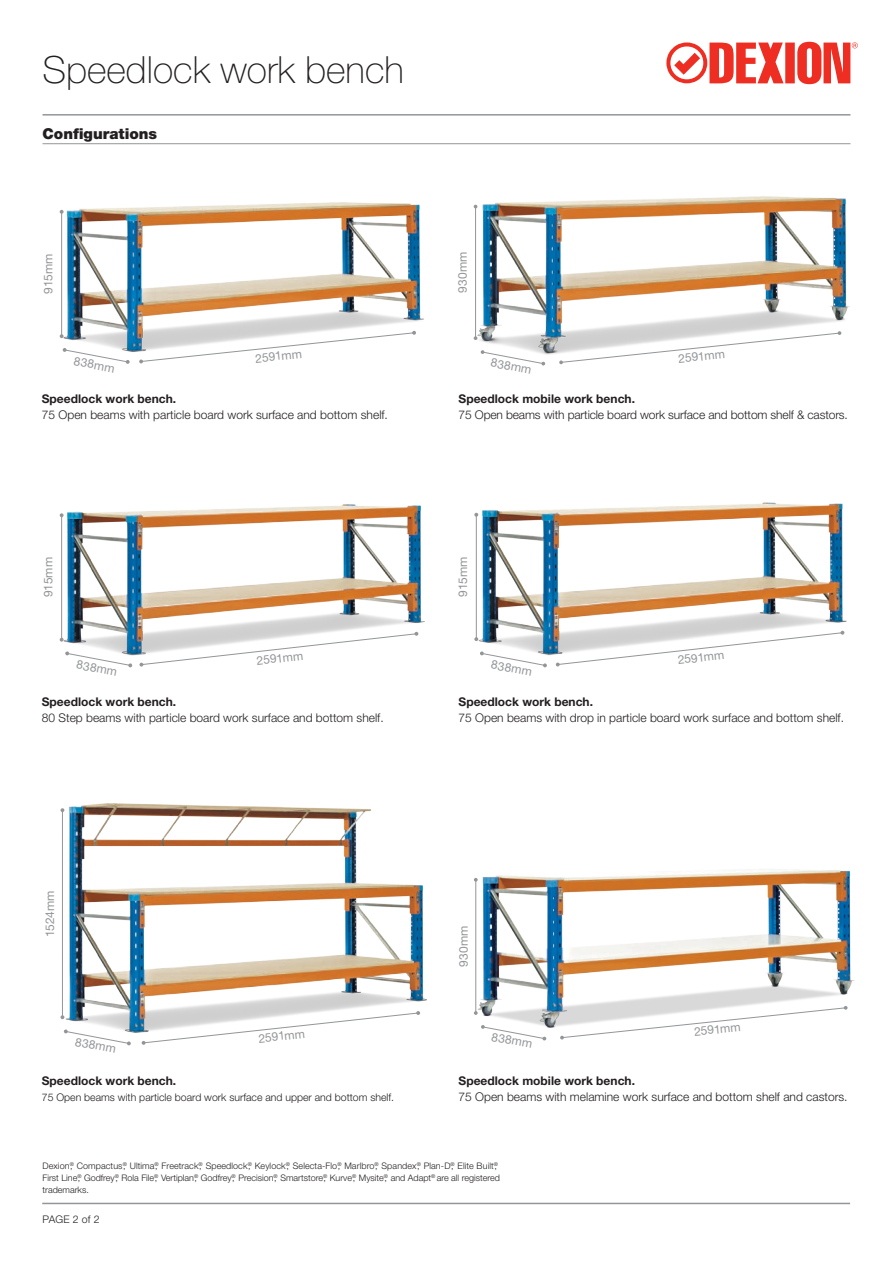
<style>
.page{position:relative;width:893px;height:1263px;background:#fff}
.page>*{position:absolute;margin:0;border:0;box-sizing:border-box;transform-origin:0 0}
.Spec_Sheet_Title{font:100 37.5px "Helvetica Neue";color:#231f20}
.Subhead_w_Underline{font:900 15px "Helvetica Neue";color:#231f20}
.body_copy{font:300 12px "Helvetica Neue";color:#231f20}
.Body_Copy_Bold{font:700 12px "Helvetica Neue";color:#231f20}
.body_copy-2{font:12px "Helvetica Neue";letter-spacing:.01em;color:#939598}
.PRODUCT_captions{font:300 10.5px "Helvetica Neue";color:#231f20}
.Disclaimer{font:300 9px/12px "Helvetica Neue";color:#231f20}
</style>
<div class="page">
<img style="left:59px;top:202px;width:365px;height:150px">
<img style="left:473px;top:196px;width:377px;height:169px">
<img style="left:60px;top:803px;width:367px;height:230px">
<img style="left:59px;top:504px;width:366px;height:152px">
<img style="left:475px;top:502px;width:372px;height:154px">
<img style="left:476px;top:869px;width:379px;height:171px">
<hr style="left:43px;top:114px;width:807px;height:2px;background:#939598">
<svg style="left:666px;top:42px;width:192px;height:42px"></svg>
<hr style="left:42px;top:1203px;width:808px;height:1px;background:#939598">
<hr style="left:43px;top:143px;width:807px;height:1px;background:#939598">
<hr style="left:61px;top:212px;width:1px;height:124px;background:#939598">
<svg style="left:60px;top:334px;width:4px;height:4px"></svg>
<svg style="left:60px;top:210px;width:4px;height:4px"></svg>
<hr style="left:61px;top:515px;width:1px;height:125px;background:#939598">
<svg style="left:60px;top:638px;width:4px;height:4px"></svg>
<svg style="left:60px;top:513px;width:4px;height:4px"></svg>
<hr style="left:62px;top:810px;width:1px;height:207px;background:#939598">
<hr style="left:476px;top:515px;width:1px;height:124px;background:#939598">
<svg style="left:474px;top:637px;width:4px;height:4px"></svg>
<svg style="left:474px;top:513px;width:4px;height:4px"></svg>
<hr style="left:475px;top:207px;width:1px;height:131px;background:#939598">
<hr style="left:475px;top:880px;width:1px;height:133px;background:#939598">
<svg style="left:474px;top:1011px;width:4px;height:4px"></svg>
<svg style="left:474px;top:878px;width:4px;height:4px"></svg>
<svg style="left:139px;top:331px;width:277px;height:32px"></svg>
<svg style="left:139px;top:632px;width:279px;height:35px"></svg>
<svg style="left:142px;top:1011px;width:278px;height:34px"></svg>
<svg style="left:556px;top:631px;width:288px;height:35px"></svg>
<svg style="left:559px;top:331px;width:282px;height:33px"></svg>
<svg style="left:560px;top:1006px;width:288px;height:33px"></svg>
<svg style="left:63px;top:348px;width:67px;height:16px"></svg>
<svg style="left:65px;top:651px;width:67px;height:16px"></svg>
<svg style="left:64px;top:1029px;width:67px;height:16px"></svg>
<svg style="left:480px;top:651px;width:67px;height:16px"></svg>
<svg style="left:481px;top:350px;width:64px;height:16px"></svg>
<svg style="left:481px;top:1025px;width:65px;height:16px"></svg>
<p class="Spec_Sheet_Title" style="left:43px;top:49px;width:363px">Speedlock work bench</p>
<p class="Subhead_w_Underline" style="left:43px;top:125px;width:116px">Configurations</p>
<p class="body_copy-2" style="left:41px;top:294px;width:42px;rotate:-90deg">915mm</p>
<p class="body_copy-2" style="left:455px;top:293px;width:43px;rotate:-90deg">930mm</p>
<p class="body_copy-2" style="left:75px;top:354px;width:43px;rotate:11deg">838mm</p>
<p class="body_copy-2" style="left:255px;top:351px;width:48px;rotate:-6deg">2591mm</p>
<p class="body_copy-2" style="left:492px;top:355px;width:43px;rotate:11deg">838mm</p>
<p class="body_copy-2" style="left:678px;top:351px;width:48px;rotate:-6deg">2591mm</p>
<p class="Body_Copy_Bold" style="left:42px;top:392px;width:136px">Speedlock work bench.</p>
<p class="body_copy" style="left:42px;top:407px;width:348px">75 Open beams with particle board work surface and bottom shelf.</p>
<p class="Body_Copy_Bold" style="left:459px;top:392px;width:178px">Speedlock mobile work bench.</p>
<p class="body_copy" style="left:459px;top:407px;width:391px">75 Open beams with particle board work surface and bottom shelf &amp; castors.</p>
<p class="body_copy-2" style="left:41px;top:597px;width:42px;rotate:-90deg">915mm</p>
<p class="body_copy-2" style="left:456px;top:596px;width:42px;rotate:-90deg">915mm</p>
<p class="body_copy-2" style="left:78px;top:657px;width:43px;rotate:11deg">838mm</p>
<p class="body_copy-2" style="left:256px;top:653px;width:48px;rotate:-6deg">2591mm</p>
<p class="body_copy-2" style="left:493px;top:657px;width:43px;rotate:11deg">838mm</p>
<p class="body_copy-2" style="left:677px;top:653px;width:48px;rotate:-6deg">2591mm</p>
<p class="Body_Copy_Bold" style="left:42px;top:694px;width:136px">Speedlock work bench.</p>
<p class="body_copy" style="left:42px;top:710px;width:343px">80 Step beams with particle board work surface and bottom shelf.</p>
<p class="Body_Copy_Bold" style="left:459px;top:694px;width:136px">Speedlock work bench.</p>
<p class="body_copy" style="left:459px;top:710px;width:387px">75 Open beams with drop in particle board work surface and bottom shelf.</p>
<p class="body_copy-2" style="left:43px;top:937px;width:48px;rotate:-90deg">1524mm</p>
<p class="body_copy-2" style="left:456px;top:967px;width:43px;rotate:-90deg">930mm</p>
<p class="body_copy-2" style="left:77px;top:1034px;width:43px;rotate:11deg">838mm</p>
<p class="body_copy-2" style="left:258px;top:1031px;width:48px;rotate:-6deg">2591mm</p>
<p class="body_copy-2" style="left:493px;top:1029px;width:43px;rotate:11deg">838mm</p>
<p class="body_copy-2" style="left:693px;top:1024px;width:48px;rotate:-6deg">2591mm</p>
<p class="Body_Copy_Bold" style="left:42px;top:1074px;width:136px">Speedlock work bench.</p>
<p class="PRODUCT_captions" style="left:42px;top:1091px;width:354px">75 Open beams with particle board work surface and upper and bottom shelf.</p>
<p class="Body_Copy_Bold" style="left:459px;top:1074px;width:178px">Speedlock mobile work bench.</p>
<p class="body_copy" style="left:459px;top:1089px;width:390px">75 Open beams with melamine work surface and bottom shelf and castors.</p>
<p class="Disclaimer" style="left:43px;top:1159px;width:459px">Dexion<sup>®</sup>, Compactus<sup>®</sup>, Ultima<sup>®</sup>, Freetrack<sup>®</sup>, Speedlock<sup>®</sup>, Keylock<sup>®</sup>, Selecta-Flo<sup>®</sup>, Marlbro<sup>®</sup>, Spandex<sup>®</sup>, Plan-D<sup>®</sup>, Elite Built<sup>®</sup>,<br>First Line<sup>®</sup>, Godfrey<sup>®</sup>, Rola File<sup>®</sup>, Vertiplan<sup>®</sup>, Godfrey<sup>®</sup>, Precision<sup>®</sup>, Smartstore<sup>®</sup>, Kurve<sup>®</sup>, Mysite<sup>®</sup>, and Adapt<sup>®</sup> are all registered trademarks.</p>
<p class="PRODUCT_captions" style="left:43px;top:1213px;width:59px">PAGE 2 of 2</p>
</div>
